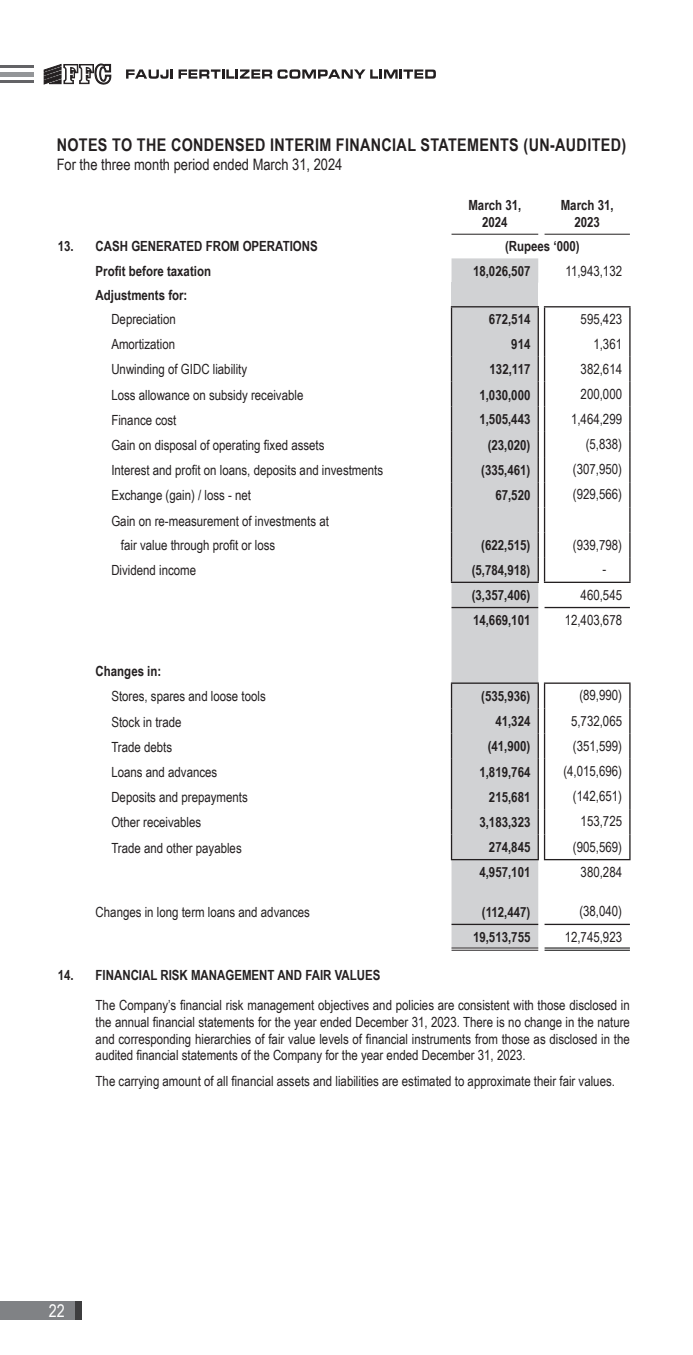
<style>
.page{position:relative;width:693px;height:1355px;background:#fff}
.page>*{position:absolute;margin:0;border:0;box-sizing:border-box;transform-origin:0 0}
.column_small{font:700 17.5px "Arial Narrow";letter-spacing:.02em;color:#231f20}
.t1{font:17.5px "Arial Narrow";color:#fff}
.t2{font:15.75px "Arial Narrow";color:#231f20}
.Arial_Narrow_08{font:14px/16.8px "Arial Narrow";color:#231f20;text-align:justify}
.column_small-2{font:14px "Arial Narrow";color:#231f20}
.arial_narrow_bold_8{font:700 14px "Arial Narrow";color:#231f20}
.column_small-3{font:700 14px "Arial Narrow";color:#231f20}
.hypen_narrow_8{font:14px "Arial Narrow";color:#231f20}
</style>
<div class="page">
<div style="left:0;top:1301px;width:76px;height:19px;background:#808285"></div>
<div style="left:76px;top:1301px;width:6px;height:19px;background:#3e3e3f"></div>
<svg style="left:44px;top:64px;width:67px;height:20px"></svg>
<svg style="left:126px;top:69px;width:47px;height:10px"></svg>
<svg style="left:179px;top:69px;width:257px;height:10px"></svg>
<hr style="left:0;top:72px;width:34px;height:4px;background:#939598">
<hr style="left:0;top:65px;width:34px;height:3px;background:#636366">
<hr style="left:0;top:80px;width:34px;height:3px;background:#636366">
<div style="left:452px;top:258px;width:86px;height:689px;background:#d1d2d4"></div>
<div style="left:452px;top:283px;width:86px;height:24px;background:#d1d2d4"></div>
<hr style="left:452px;top:234px;width:86px;height:1px;background:#231f20">
<hr style="left:545px;top:234px;width:85px;height:1px;background:#231f20">
<hr style="left:451px;top:306px;width:88px;height:1px;background:#231f20">
<svg style="left:451px;top:307px;width:1px;height:274px"></svg>
<hr style="left:451px;top:682px;width:88px;height:2px;background:#231f20">
<svg style="left:451px;top:684px;width:1px;height:175px"></svg>
<hr style="left:544px;top:682px;width:87px;height:2px;background:#231f20">
<hr style="left:629px;top:684px;width:2px;height:24px;background:#231f20">
<hr style="left:629px;top:708px;width:2px;height:25px;background:#231f20">
<hr style="left:629px;top:733px;width:2px;height:26px;background:#231f20">
<hr style="left:629px;top:759px;width:2px;height:25px;background:#231f20">
<hr style="left:629px;top:784px;width:2px;height:25px;background:#231f20">
<hr style="left:629px;top:809px;width:2px;height:25px;background:#231f20">
<svg style="left:538px;top:684px;width:7px;height:175px"></svg>
<hr style="left:629px;top:834px;width:2px;height:25px;background:#231f20">
<hr style="left:544px;top:306px;width:87px;height:1px;background:#231f20">
<hr style="left:629px;top:307px;width:2px;height:24px;background:#231f20">
<hr style="left:629px;top:331px;width:2px;height:25px;background:#231f20">
<hr style="left:629px;top:356px;width:2px;height:25px;background:#231f20">
<hr style="left:629px;top:381px;width:2px;height:25px;background:#231f20">
<hr style="left:629px;top:406px;width:2px;height:26px;background:#231f20">
<hr style="left:629px;top:432px;width:2px;height:25px;background:#231f20">
<hr style="left:629px;top:457px;width:2px;height:25px;background:#231f20">
<hr style="left:629px;top:482px;width:2px;height:25px;background:#231f20">
<hr style="left:629px;top:507px;width:2px;height:25px;background:#231f20">
<hr style="left:629px;top:532px;width:2px;height:25px;background:#231f20">
<svg style="left:538px;top:307px;width:7px;height:274px"></svg>
<hr style="left:629px;top:557px;width:2px;height:24px;background:#231f20">
<hr style="left:451px;top:581px;width:88px;height:2px;background:#231f20">
<hr style="left:544px;top:581px;width:87px;height:2px;background:#231f20">
<hr style="left:452px;top:607px;width:86px;height:1px;background:#231f20">
<hr style="left:545px;top:607px;width:85px;height:1px;background:#231f20">
<hr style="left:451px;top:859px;width:88px;height:1px;background:#231f20">
<hr style="left:544px;top:859px;width:87px;height:1px;background:#231f20">
<hr style="left:452px;top:923px;width:86px;height:2px;background:#231f20">
<hr style="left:545px;top:923px;width:85px;height:2px;background:#231f20">
<hr style="left:545px;top:947px;width:85px;height:1px;background:#000">
<hr style="left:545px;top:950px;width:85px;height:1px;background:#000">
<hr style="left:452px;top:947px;width:86px;height:1px;background:#231f20">
<hr style="left:452px;top:950px;width:86px;height:1px;background:#231f20">
<p class="column_small" style="left:57px;top:132px;width:571px">NOTES TO THE CONDENSED INTERIM FINANCIAL STATEMENTS (UN-AUDITED)</p>
<p class="t2" style="left:57px;top:153px;width:287px">For the three month period ended March 31, 2024</p>
<p class="column_small-3" style="left:468px;top:195px;width:54px">March 31,</p>
<p class="column_small-3" style="left:482px;top:212px;width:27px">2024</p>
<p class="column_small-3" style="left:561px;top:195px;width:54px">March 31,</p>
<p class="column_small-3" style="left:574px;top:212px;width:27px">2023</p>
<p class="column_small-3" style="left:58px;top:236px;width:17px">13.</p>
<p class="column_small-3" style="left:96px;top:236px;width:224px">CASH GENERATED FROM OPERATIONS</p>
<p class="column_small-3" style="left:505px;top:236px;width:76px">(Rupees ‘000)</p>
<p class="column_small-3" style="left:96px;top:260px;width:117px">Profit before taxation</p>
<p class="arial_narrow_bold_8" style="left:473px;top:260px;width:59px">18,026,507</p>
<p class="Arial_Narrow_08" style="left:566px;top:262px;width:58px">11,943,132</p>
<p class="column_small-3" style="left:96px;top:284px;width:93px">Adjustments for:</p>
<p class="column_small-2" style="left:111px;top:309px;width:66px">Depreciation</p>
<p class="arial_narrow_bold_8" style="left:489px;top:308px;width:43px">672,514</p>
<p class="Arial_Narrow_08" style="left:581px;top:310px;width:43px">595,423</p>
<p class="column_small-2" style="left:111px;top:334px;width:65px">Amortization</p>
<p class="arial_narrow_bold_8" style="left:511px;top:334px;width:21px">914</p>
<p class="Arial_Narrow_08" style="left:593px;top:335px;width:30px">1,361</p>
<p class="column_small-2" style="left:111px;top:359px;width:137px">Unwinding of GIDC liability</p>
<p class="arial_narrow_bold_8" style="left:490px;top:359px;width:42px">132,117</p>
<p class="Arial_Narrow_08" style="left:581px;top:360px;width:43px">382,614</p>
<p class="column_small-2" style="left:111px;top:384px;width:194px">Loss allowance on subsidy receivable</p>
<p class="arial_narrow_bold_8" style="left:479px;top:384px;width:53px">1,030,000</p>
<p class="Arial_Narrow_08" style="left:581px;top:385px;width:43px">200,000</p>
<p class="column_small-2" style="left:111px;top:409px;width:67px">Finance cost</p>
<p class="arial_narrow_bold_8" style="left:479px;top:409px;width:53px">1,505,443</p>
<p class="Arial_Narrow_08" style="left:571px;top:410px;width:53px">1,464,299</p>
<p class="column_small-2" style="left:111px;top:435px;width:215px">Gain on disposal of operating fixed assets</p>
<p class="arial_narrow_bold_8" style="left:488px;top:434px;width:44px">(23,020)</p>
<p class="Arial_Narrow_08" style="left:586px;top:435px;width:38px">(5,838)</p>
<p class="column_small-2" style="left:111px;top:460px;width:273px">Interest and profit on loans, deposits and investments</p>
<p class="arial_narrow_bold_8" style="left:481px;top:459px;width:51px">(335,461)</p>
<p class="Arial_Narrow_08" style="left:573px;top:460px;width:51px">(307,950)</p>
<p class="column_small-2" style="left:111px;top:485px;width:141px">Exchange (gain) / loss - net</p>
<p class="arial_narrow_bold_8" style="left:495px;top:484px;width:37px">67,520</p>
<p class="Arial_Narrow_08" style="left:573px;top:485px;width:51px">(929,566)</p>
<p class="column_small-2" style="left:111px;top:510px;width:219px">Gain on re-measurement of investments at</p>
<p class="column_small-2" style="left:121px;top:535px;width:156px">fair value through profit or loss</p>
<p class="arial_narrow_bold_8" style="left:481px;top:534px;width:51px">(622,515)</p>
<p class="Arial_Narrow_08" style="left:573px;top:536px;width:51px">(939,798)</p>
<p class="column_small-2" style="left:111px;top:560px;width:86px">Dividend income</p>
<p class="arial_narrow_bold_8" style="left:472px;top:559px;width:60px">(5,784,918)</p>
<p class="hypen_narrow_8" style="left:603px;top:559px;width:5px">-</p>
<p class="arial_narrow_bold_8" style="left:472px;top:584px;width:60px">(3,357,406)</p>
<p class="Arial_Narrow_08" style="left:581px;top:585px;width:43px">460,545</p>
<p class="arial_narrow_bold_8" style="left:473px;top:609px;width:59px">14,669,101</p>
<p class="Arial_Narrow_08" style="left:565px;top:611px;width:59px">12,403,678</p>
<p class="column_small-3" style="left:96px;top:660px;width:67px">Changes in:</p>
<p class="column_small-2" style="left:111px;top:686px;width:156px">Stores, spares and loose tools</p>
<p class="arial_narrow_bold_8" style="left:481px;top:685px;width:51px">(535,936)</p>
<p class="Arial_Narrow_08" style="left:579px;top:686px;width:44px">(89,990)</p>
<p class="column_small-2" style="left:111px;top:711px;width:72px">Stock in trade</p>
<p class="arial_narrow_bold_8" style="left:495px;top:710px;width:37px">41,324</p>
<p class="Arial_Narrow_08" style="left:571px;top:711px;width:53px">5,732,065</p>
<p class="column_small-2" style="left:111px;top:736px;width:62px">Trade debts</p>
<p class="arial_narrow_bold_8" style="left:488px;top:735px;width:44px">(41,900)</p>
<p class="Arial_Narrow_08" style="left:573px;top:737px;width:51px">(351,599)</p>
<p class="column_small-2" style="left:111px;top:762px;width:107px">Loans and advances</p>
<p class="arial_narrow_bold_8" style="left:479px;top:761px;width:53px">1,819,764</p>
<p class="Arial_Narrow_08" style="left:563px;top:762px;width:60px">(4,015,696)</p>
<p class="column_small-2" style="left:111px;top:787px;width:138px">Deposits and prepayments</p>
<p class="arial_narrow_bold_8" style="left:489px;top:786px;width:43px">215,681</p>
<p class="Arial_Narrow_08" style="left:573px;top:787px;width:51px">(142,651)</p>
<p class="column_small-2" style="left:111px;top:812px;width:91px">Other receivables</p>
<p class="arial_narrow_bold_8" style="left:479px;top:811px;width:53px">3,183,323</p>
<p class="Arial_Narrow_08" style="left:581px;top:812px;width:43px">153,725</p>
<p class="column_small-2" style="left:111px;top:837px;width:132px">Trade and other payables</p>
<p class="arial_narrow_bold_8" style="left:489px;top:836px;width:43px">274,845</p>
<p class="Arial_Narrow_08" style="left:573px;top:837px;width:51px">(905,569)</p>
<p class="arial_narrow_bold_8" style="left:479px;top:861px;width:53px">4,957,101</p>
<p class="Arial_Narrow_08" style="left:581px;top:863px;width:43px">380,284</p>
<p class="column_small-2" style="left:96px;top:902px;width:216px">Changes in long term loans and advances</p>
<p class="arial_narrow_bold_8" style="left:482px;top:901px;width:50px">(112,447)</p>
<p class="Arial_Narrow_08" style="left:579px;top:902px;width:44px">(38,040)</p>
<p class="arial_narrow_bold_8" style="left:473px;top:926px;width:59px">19,513,755</p>
<p class="Arial_Narrow_08" style="left:565px;top:927px;width:59px">12,745,923</p>
<p class="column_small-3" style="left:58px;top:964px;width:17px">14.</p>
<p class="column_small-3" style="left:96px;top:964px;width:286px">FINANCIAL RISK MANAGEMENT AND FAIR VALUES</p>
<p class="Arial_Narrow_08" style="left:96px;top:996px;width:536px">The Company’s financial risk management objectives and policies are consistent with those disclosed in the annual financial statements for the year ended December 31, 2023. There is no change in the nature and corresponding hierarchies of fair value levels of financial instruments from those as disclosed in the audited financial statements of the Company for the year ended December 31, 2023.</p>
<p class="Arial_Narrow_08" style="left:96px;top:1072px;width:521px">The carrying amount of all financial assets and liabilities are estimated to approximate their fair values.</p>
<p class="t1" style="left:49px;top:1298px;width:17px">22</p>
</div>
